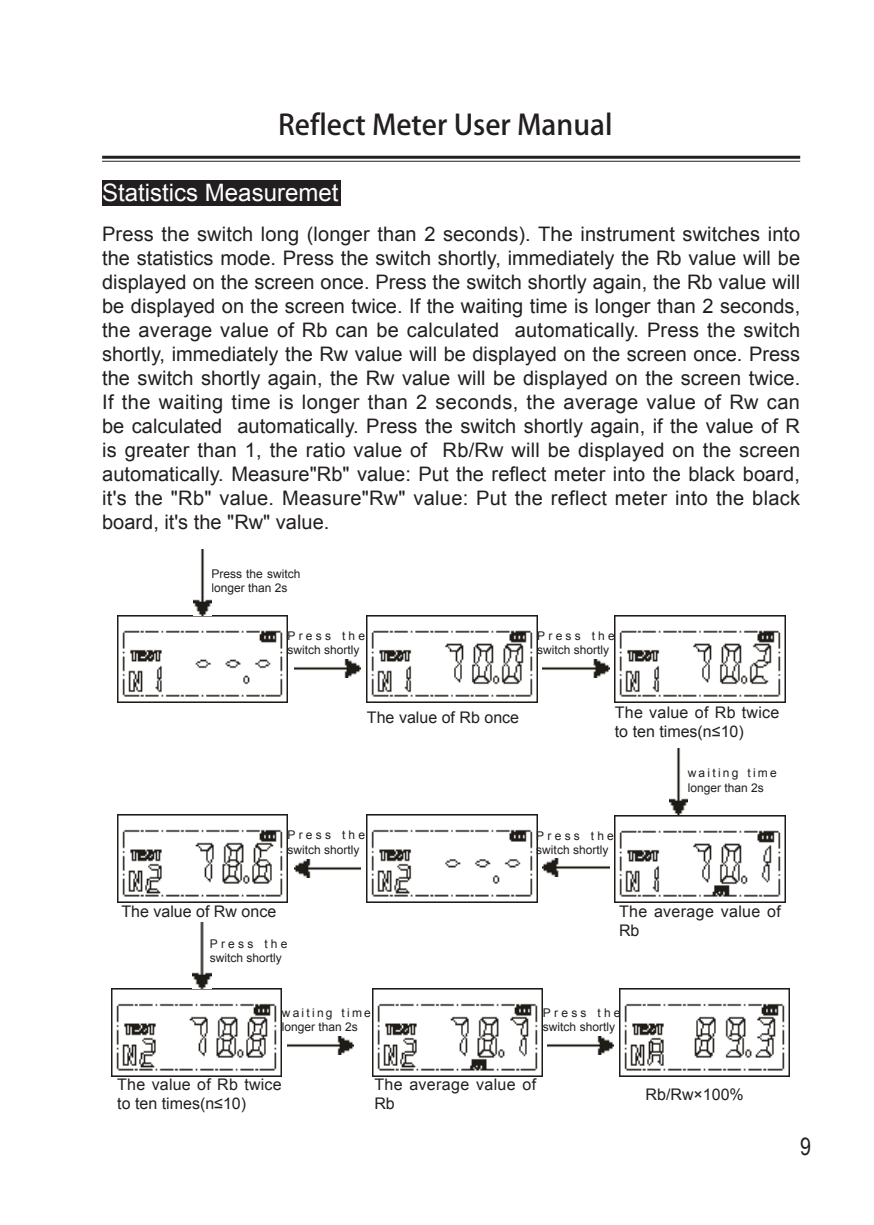
<style>
.page{position:relative;width:874px;height:1225px;background:#fff}
.page>*{position:absolute;margin:0;border:0;box-sizing:border-box;transform-origin:0 0}
.t1{font:28px "Adobe Heiti Std";color:#231f20}
.t2{font:24px "Arial";color:#fff}
.t3{font:24px "Arial Narrow";color:#231f20}
.t4{font:20px/24px "Arial";letter-spacing:.015em;color:#231f20;text-align:justify}
.t5{font:16px/19.2px "Arial";letter-spacing:.015em;color:#231f20}
.t6{font:12px/14.4px "Arial";color:#231f20}
.t7{font:12px/14.4px "Arial";letter-spacing:.095em;color:#231f20}
</style>
<div class="page">
<hr style="left:102px;top:156px;width:697px;height:3px;background:#231f20">
<hr style="left:102px;top:161px;width:697px;height:1px;background:#231f20">
<img style="left:614px;top:815px;width:170px;height:88px">
<img style="left:367px;top:815px;width:170px;height:87px">
<img style="left:117px;top:815px;width:170px;height:87px">
<img style="left:111px;top:989px;width:170px;height:87px">
<img style="left:619px;top:989px;width:169px;height:87px">
<img style="left:117px;top:615px;width:170px;height:87px">
<img style="left:367px;top:615px;width:170px;height:87px">
<img style="left:614px;top:615px;width:170px;height:87px">
<img style="left:372px;top:989px;width:170px;height:87px">
<img style="left:193px;top:549px;width:18px;height:66px">
<img style="left:294px;top:659px;width:66px;height:18px">
<img style="left:542px;top:659px;width:66px;height:18px">
<img style="left:669px;top:749px;width:18px;height:66px">
<img style="left:542px;top:858px;width:66px;height:18px">
<img style="left:294px;top:859px;width:66px;height:18px">
<img style="left:193px;top:923px;width:18px;height:66px">
<img style="left:287px;top:1036px;width:66px;height:18px">
<img style="left:547px;top:1036px;width:66px;height:18px">
<div style="left:102px;top:180px;width:239px;height:26px;background:#231f20"></div>
<h1 class="t1" style="left:278px;top:108px;width:335px">Reflect Meter User Manual</h1>
<p class="t2" style="left:102px;top:176px;width:238px">Statistics Measuremet</p>
<p class="t4" style="left:102px;top:222px;width:699px">Press the switch long (longer than 2 seconds). The instrument switches into the statistics mode. Press the switch shortly, immediately the Rb value will be displayed on the screen once. Press the switch shortly again, the Rb value will be displayed on the screen twice. If the waiting time is longer than 2 seconds, the average value of Rb can be calculated automatically. Press the switch shortly, immediately the Rw value will be displayed on the screen once. Press the switch shortly again, the Rw value will be displayed on the screen twice.<br>If the waiting time is longer than 2 seconds, the average value of Rw can be calculated automatically. Press the switch shortly again, if the value of R is greater than 1, the ratio value of Rb/Rw will be displayed on the screen automatically. Measure"Rb" value: Put the reflect meter into the black board, it's the "Rb" value. Measure"Rw" value: Put the reflect meter into the black board, it's the "Rw" value.</p>
<p class="t6" style="left:211px;top:566px;width:91px">Press the switch longer than 2s</p>
<p class="t6" style="left:287px;top:628px;width:79px">Press the switch shortly</p>
<p class="t6" style="left:537px;top:628px;width:79px">Press the switch shortly</p>
<p class="t5" style="left:367px;top:707px;width:154px">The value of Rb once</p>
<p class="t5" style="left:614px;top:703px;width:166px">The value of Rb twice to ten times(n≤10)</p>
<p class="t7" style="left:687px;top:766px;width:91px">waiting time longer than 2s</p>
<p class="t6" style="left:287px;top:828px;width:79px">Press the switch shortly</p>
<p class="t6" style="left:536px;top:828px;width:79px">Press the switch shortly</p>
<p class="t5" style="left:121px;top:902px;width:156px">The value of Rw once</p>
<p class="t5" style="left:618px;top:902px;width:163px">The average value of<br>Rb</p>
<p class="t6" style="left:210px;top:936px;width:79px">Press the switch shortly</p>
<p class="t7" style="left:281px;top:1005px;width:91px">waiting time longer than 2s</p>
<p class="t6" style="left:542px;top:1005px;width:79px">Press the switch shortly</p>
<p class="t5" style="left:117px;top:1075px;width:166px">The value of Rb twice to ten times(n≤10)</p>
<p class="t5" style="left:374px;top:1075px;width:163px">The average value of<br>Rb</p>
<p class="t5" style="left:645px;top:1085px;width:100px">Rb/Rw×100%</p>
<p class="t3" style="left:799px;top:1128px;width:12px">9</p>
</div>
